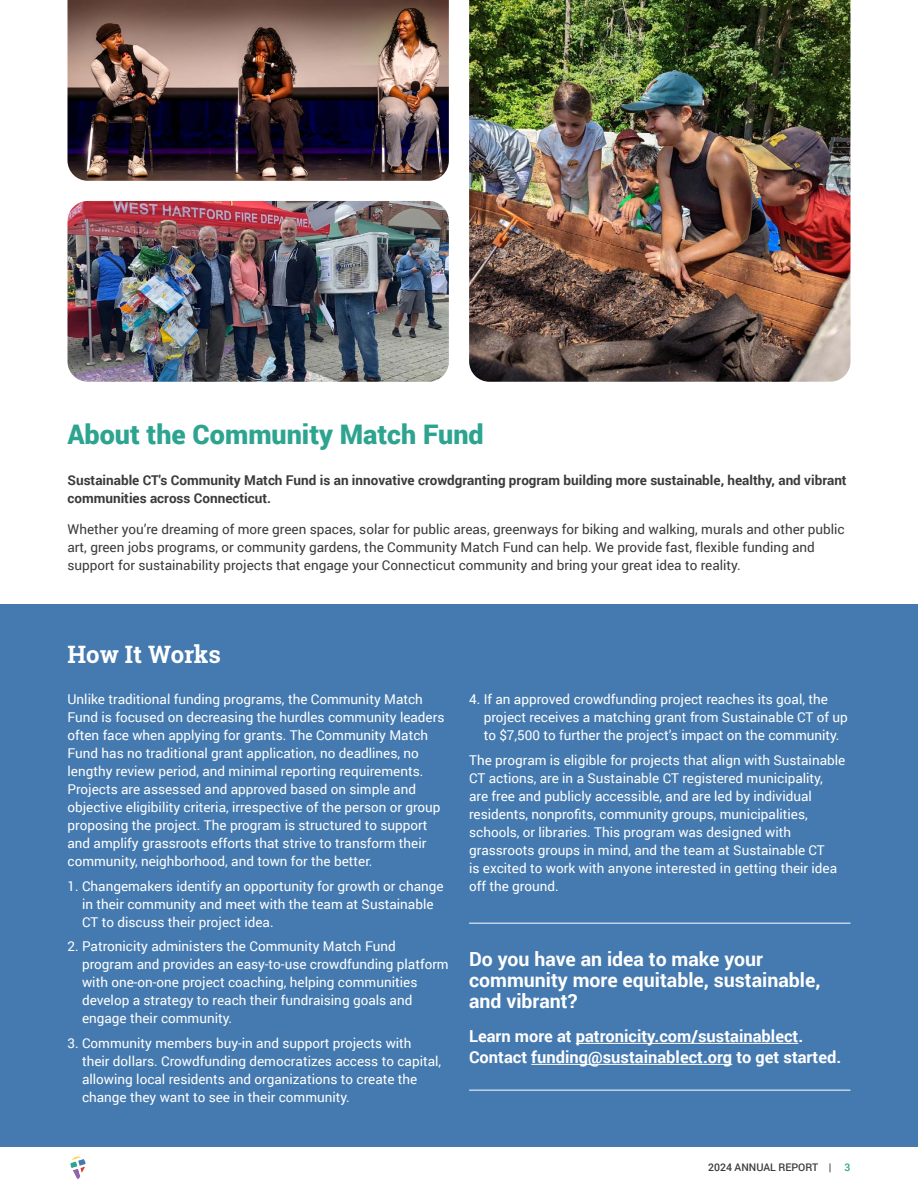
<style>
.page{position:relative;width:918px;height:1188px;background:#fff}
.page>*{position:absolute;margin:0;border:0;box-sizing:border-box;transform-origin:0 0}
.t1{font:900 27px "Roboto";color:#2da490}
.t2{font:700 24px "Roboto Slab";color:#fff}
.t3{font:700 19.5px/21px "Roboto";color:#fff}
.t4{font:700 16.5px/21px "Roboto";color:#fff}
.t5{font:13.5px/18px "Roboto";color:#fff}
.t6{font:13.5px/18px "Roboto";color:#3b3b3c}
.t7{font:700 13.5px/18px "Roboto";color:#3b3b3c}
.t8{font:500 10.5px "Roboto";color:#3b3b3c}
.s1{color:#2da490}
</style>
<div class="page">
<img style="left:469px;top:0;width:381px;height:382px">
<div style="left:0;top:604px;width:918px;height:569px;background:#457ab0"></div>
<img style="left:68px;top:201px;width:381px;height:181px">
<img style="left:68px;top:0;width:381px;height:181px">
<hr style="left:576px;top:1043px;width:222px;height:1px;background:#fff">
<hr style="left:531px;top:1064px;width:201px;height:1px;background:#fff">
<hr style="left:469px;top:923px;width:381px;height:1px;background:#fff">
<hr style="left:469px;top:1090px;width:381px;height:1px;background:#fff">
<div style="left:0;top:1148px;width:918px;height:40px;background:#fff"></div>
<svg style="left:71px;top:1156px;width:14px;height:23px"></svg>
<h1 class="t1" style="left:68px;top:415px;width:418px">About the Community Match Fund</h1>
<p class="t7" style="left:68px;top:471px;width:781px">Sustainable CT's Community Match Fund is an innovative crowdgranting program building more sustainable, healthy, and vibrant communities across Connecticut.</p>
<p class="t6" style="left:68px;top:520px;width:779px">Whether you’re dreaming of more green spaces, solar for public areas, greenways for biking and walking, murals and other public art, green jobs programs, or community gardens, the Community Match Fund can help. We provide fast, flexible funding and support for sustainability projects that engage your Connecticut community and bring your great idea to reality.</p>
<h2 class="t2" style="left:68px;top:638px;width:155px">How It Works</h2>
<p class="t5" style="left:68px;top:690px;width:378px">Unlike traditional funding programs, the Community Match Fund is focused on decreasing the hurdles community leaders often face when applying for grants. The Community Match Fund has no traditional grant application, no deadlines, no lengthy review period, and minimal reporting requirements.<br>Projects are assessed and approved based on simple and objective eligibility criteria, irrespective of the person or group proposing the project. The program is structured to support and amplify grassroots efforts that strive to transform their community, neighborhood, and town for the better.</p>
<p class="t5" style="left:82px;top:876px;width:363px;text-indent:-15px">1. Changemakers identify an opportunity for growth or change in their community and meet with the team at Sustainable<br>CT to discuss their project idea.</p>
<p class="t5" style="left:82px;top:937px;width:368px;text-indent:-15px">2. Patronicity administers the Community Match Fund program and provides an easy-to-use crowdfunding platform with one-on-one project coaching, helping communities develop a strategy to reach their fundraising goals and engage their community.</p>
<p class="t5" style="left:82px;top:1034px;width:361px;text-indent:-15px">3. Community members buy-in and support projects with their dollars. Crowdfunding democratizes access to capital, allowing local residents and organizations to create the change they want to see in their community.</p>
<p class="t5" style="left:484px;top:690px;width:366px;text-indent:-15px">4. If an approved crowdfunding project reaches its goal, the project receives a matching grant from Sustainable CT of up to $7,500 to further the project’s impact on the community.</p>
<p class="t5" style="left:469px;top:750px;width:378px">The program is eligible for projects that align with Sustainable CT actions, are in a Sustainable CT registered municipality,<br>are free and publicly accessible, and are led by individual residents, nonprofits, community groups, municipalities, schools, or libraries. This program was designed with grassroots groups in mind, and the team at Sustainable CT<br>is excited to work with anyone interested in getting their idea off the ground.</p>
<h3 class="t3" style="left:469px;top:947px;width:353px">Do you have an idea to make your community more equitable, sustainable, and vibrant?</h3>
<p class="t4" style="left:469px;top:1025px;width:374px">Learn more at patronicity.com/sustainablect.<br>Contact funding@sustainablect.org to get started.</p>
<p class="t8" style="left:708px;top:1160px;width:144px">2024 ANNUAL REPORT | <span class="s1">3</span></p>
</div>
